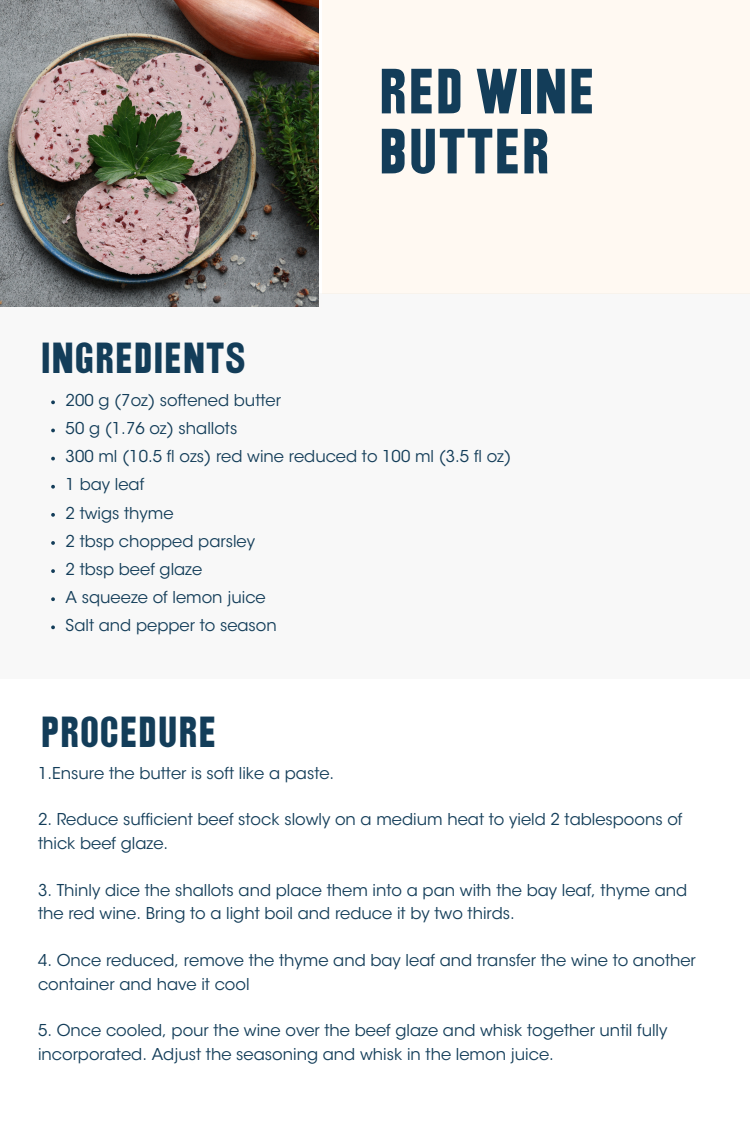
<style>
.page{position:relative;width:750px;height:1125px;background:#fff}
.page>*{position:absolute;margin:0;border:0;box-sizing:border-box;transform-origin:0 0}
.t1{font:55px/60px "OPTI Railroad Gothic";color:#133d59}
.t2{font:37.5px "OPTI Railroad Gothic";color:#133d59}
.t3{font:16.25px/28.1px "ITC Avant Garde Std";color:#133d59}
</style>
<div class="page">
<img style="left:0;top:0;width:319px;height:294px">
<div style="left:0;top:294px;width:750px;height:385px;background:#f8f8f8"></div>
<div style="left:323px;top:0;width:427px;height:293px;background:#fff9f2"></div>
<svg style="left:51px;top:400px;width:4px;height:4px"></svg>
<svg style="left:51px;top:429px;width:4px;height:3px"></svg>
<svg style="left:51px;top:457px;width:4px;height:3px"></svg>
<svg style="left:51px;top:485px;width:4px;height:4px"></svg>
<svg style="left:51px;top:513px;width:4px;height:4px"></svg>
<svg style="left:51px;top:541px;width:4px;height:4px"></svg>
<svg style="left:51px;top:569px;width:4px;height:4px"></svg>
<svg style="left:51px;top:597px;width:4px;height:4px"></svg>
<svg style="left:51px;top:625px;width:4px;height:4px"></svg>
<h2 class="t2" style="left:38px;top:336px;width:207px">INGREDIENTS</h2>
<h1 class="t1" style="left:375px;top:66px;width:218px">RED WINE<br>BUTTER</h1>
<p class="t3" style="left:66px;top:388px;width:447px">200 g (7oz) softened butter<br>50 g (1.76 oz) shallots<br>300 ml (10.5 fl ozs) red wine reduced to 100 ml (3.5 fl oz)<br>1 bay leaf<br>2 twigs thyme<br>2 tbsp chopped parsley<br>2 tbsp beef glaze<br>A squeeze of lemon juice<br>Salt and pepper to season</p>
<h2 class="t2" style="left:38px;top:710px;width:178px">PROCEDURE</h2>
<p class="t3" style="left:38px;top:761px;width:298px">1.Ensure the butter is soft like a paste.</p>
<p class="t3" style="left:38px;top:810px;width:646px;line-height:23.5px">2. Reduce sufficient beef stock slowly on a medium heat to yield 2 tablespoons of thick beef glaze.</p>
<p class="t3" style="left:38px;top:880px;width:651px;line-height:23.5px">3. Thinly dice the shallots and place them into a pan with the bay leaf, thyme and the red wine. Bring to a light boil and reduce it by two thirds.</p>
<p class="t3" style="left:38px;top:950px;width:659px;line-height:23.5px">4. Once reduced, remove the thyme and bay leaf and transfer the wine to another container and have it cool</p>
<p class="t3" style="left:38px;top:1021px;width:631px;line-height:23.5px">5. Once cooled, pour the wine over the beef glaze and whisk together until fully incorporated. Adjust the seasoning and whisk in the lemon juice.</p>
</div>
